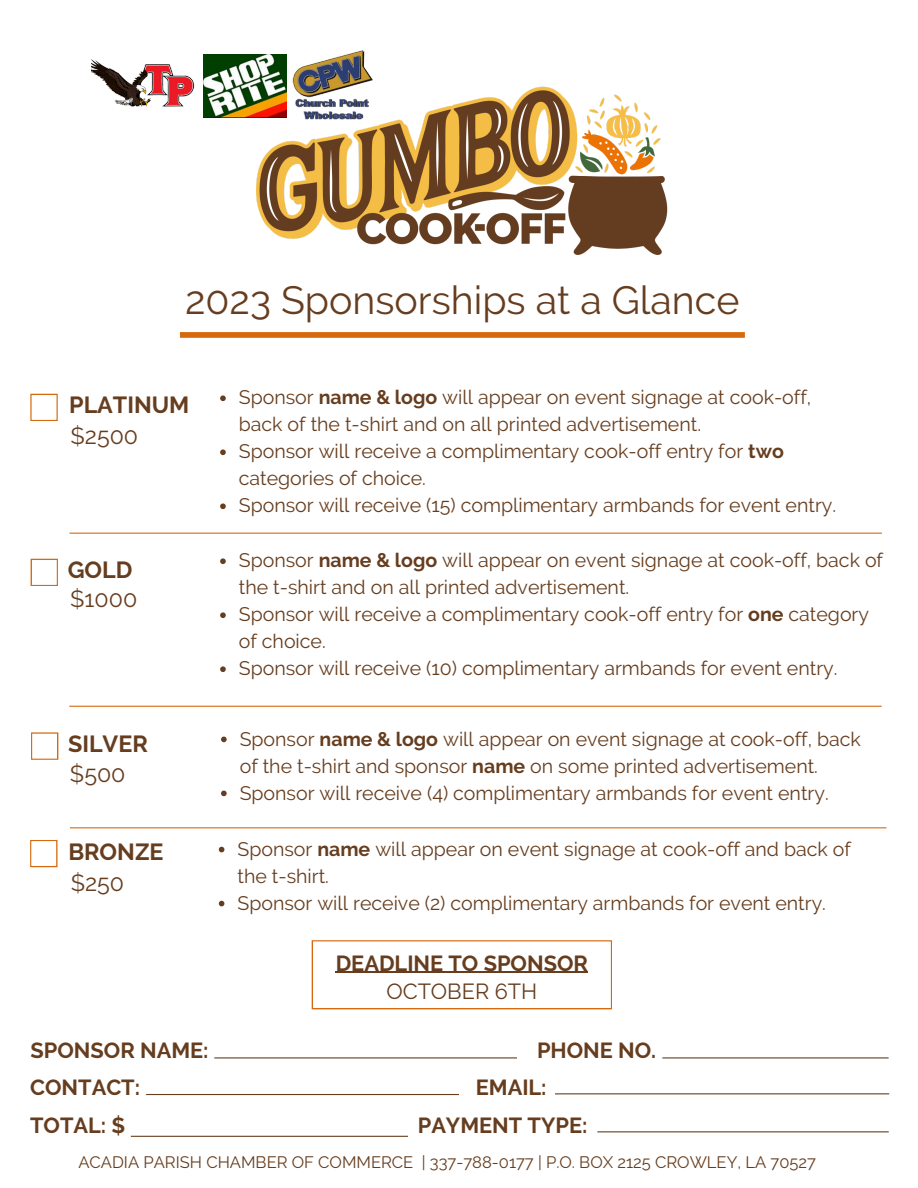
<style>
.page{position:relative;width:918px;height:1188px;background:#fff}
.page>*{position:absolute;margin:0;border:0;box-sizing:border-box;transform-origin:0 0}
.t1{font:39.3px "Raleway";color:#663d1e}
.t2{font:700 23.25px "Raleway";color:#663d1e}
.t3{font:23.25px "Raleway";color:#663d1e}
.t4{font:700 21.75px "Raleway";color:#663d1e}
.t5{font:21.75px "Raleway";color:#663d1e}
.t6{font:19.5px/27px "Raleway";color:#663d1e}
.t7{font:16.5px "Raleway";color:#663d1e}
.s1{font-weight:700}
</style>
<div class="page">
<svg style="left:69px;top:706px;width:813px;height:1px"></svg>
<svg style="left:180px;top:332px;width:564px;height:6px;background:#d76f17"></svg>
<img style="left:257px;top:86px;width:410px;height:169px">
<svg style="left:70px;top:827px;width:816px;height:1px"></svg>
<svg style="left:70px;top:533px;width:812px;height:1px"></svg>
<svg style="left:30px;top:394px;width:28px;height:27px"></svg>
<svg style="left:31px;top:559px;width:27px;height:27px"></svg>
<svg style="left:31px;top:732px;width:27px;height:28px"></svg>
<svg style="left:30px;top:840px;width:28px;height:27px"></svg>
<svg style="left:214px;top:1057px;width:303px;height:1px"></svg>
<svg style="left:146px;top:1094px;width:313px;height:1px"></svg>
<svg style="left:555px;top:1093px;width:334px;height:1px"></svg>
<svg style="left:662px;top:1057px;width:227px;height:1px"></svg>
<svg style="left:597px;top:1131px;width:292px;height:1px"></svg>
<svg style="left:131px;top:1136px;width:277px;height:1px"></svg>
<svg style="left:312px;top:940px;width:300px;height:69px"></svg>
<svg style="left:219px;top:847px;width:5px;height:5px"></svg>
<svg style="left:219px;top:901px;width:5px;height:5px"></svg>
<svg style="left:221px;top:737px;width:6px;height:5px"></svg>
<svg style="left:221px;top:791px;width:6px;height:5px"></svg>
<svg style="left:220px;top:558px;width:6px;height:6px"></svg>
<svg style="left:220px;top:612px;width:6px;height:6px"></svg>
<svg style="left:220px;top:666px;width:6px;height:6px"></svg>
<svg style="left:220px;top:395px;width:6px;height:6px"></svg>
<svg style="left:220px;top:449px;width:6px;height:6px"></svg>
<svg style="left:220px;top:503px;width:6px;height:6px"></svg>
<hr style="left:336px;top:972px;width:252px;height:1px;background:#663d1e">
<img style="left:207px;top:55px;width:80px;height:63px">
<img style="left:291px;top:50px;width:83px;height:73px">
<img style="left:92px;top:54px;width:115px;height:64px">
<p class="t1" style="left:185px;top:277px;width:556px">2023 Sponsorships at a Glance</p>
<p class="t2" style="left:69px;top:391px;width:122px">PLATINUM</p>
<p class="t3" style="left:70px;top:422px;width:69px">$2500</p>
<p class="t2" style="left:68px;top:557px;width:66px">GOLD</p>
<p class="t3" style="left:70px;top:585px;width:69px">$1000</p>
<p class="t2" style="left:68px;top:730px;width:81px">SILVER</p>
<p class="t3" style="left:70px;top:760px;width:57px">$500</p>
<p class="t6" style="left:239px;top:384px;width:574px">Sponsor <span class="s1">name &amp; logo</span> will appear on event signage at cook-off, back of the t-shirt and on all printed advertisement.</p>
<p class="t6" style="left:239px;top:438px;width:547px">Sponsor will receive a complimentary cook-off entry for <span class="s1">two </span>categories of choice.</p>
<p class="t6" style="left:239px;top:492px;width:599px">Sponsor will receive (15) complimentary armbands for event entry.</p>
<p class="t6" style="left:239px;top:547px;width:646px">Sponsor <span class="s1">name &amp; logo</span> will appear on event signage at cook-off, back of the t-shirt and on all printed advertisement.</p>
<p class="t6" style="left:239px;top:601px;width:632px">Sponsor will receive a complimentary cook-off entry for <span class="s1">one</span> category of choice.</p>
<p class="t6" style="left:239px;top:655px;width:600px">Sponsor will receive (10) complimentary armbands for event entry.</p>
<p class="t6" style="left:240px;top:725px;width:623px">Sponsor <span class="s1">name &amp; logo</span> will appear on event signage at cook-off, back of the t-shirt and sponsor <span class="s1">name</span> on some printed advertisement.</p>
<p class="t6" style="left:240px;top:779px;width:591px">Sponsor will receive (4) complimentary armbands for event entry.</p>
<p class="t2" style="left:68px;top:838px;width:97px">BRONZE</p>
<p class="t6" style="left:237px;top:835px;width:615px">Sponsor <span class="s1">name</span> will appear on event signage at cook-off and back of the t-shirt.</p>
<p class="t6" style="left:237px;top:889px;width:590px">Sponsor will receive (2) complimentary armbands for event entry.</p>
<p class="t3" style="left:71px;top:869px;width:55px">$250</p>
<p class="t4" style="left:336px;top:950px;width:254px">DEADLINE TO SPONSOR</p>
<p class="t5" style="left:386px;top:978px;width:152px">OCTOBER 6TH</p>
<p class="t4" style="left:31px;top:1037px;width:180px">SPONSOR NAME:</p>
<p class="t4" style="left:537px;top:1038px;width:121px">PHONE NO.</p>
<p class="t4" style="left:30px;top:1075px;width:111px">CONTACT:</p>
<p class="t4" style="left:476px;top:1075px;width:72px">EMAIL:</p>
<p class="t4" style="left:30px;top:1112px;width:97px">TOTAL: $</p>
<p class="t4" style="left:418px;top:1113px;width:171px">PAYMENT TYPE:</p>
<p class="t7" style="left:78px;top:1152px;width:739px">ACADIA PARISH CHAMBER OF COMMERCE | 337-788-0177 | P.O. BOX 2125 CROWLEY, LA 70527</p>
</div>
